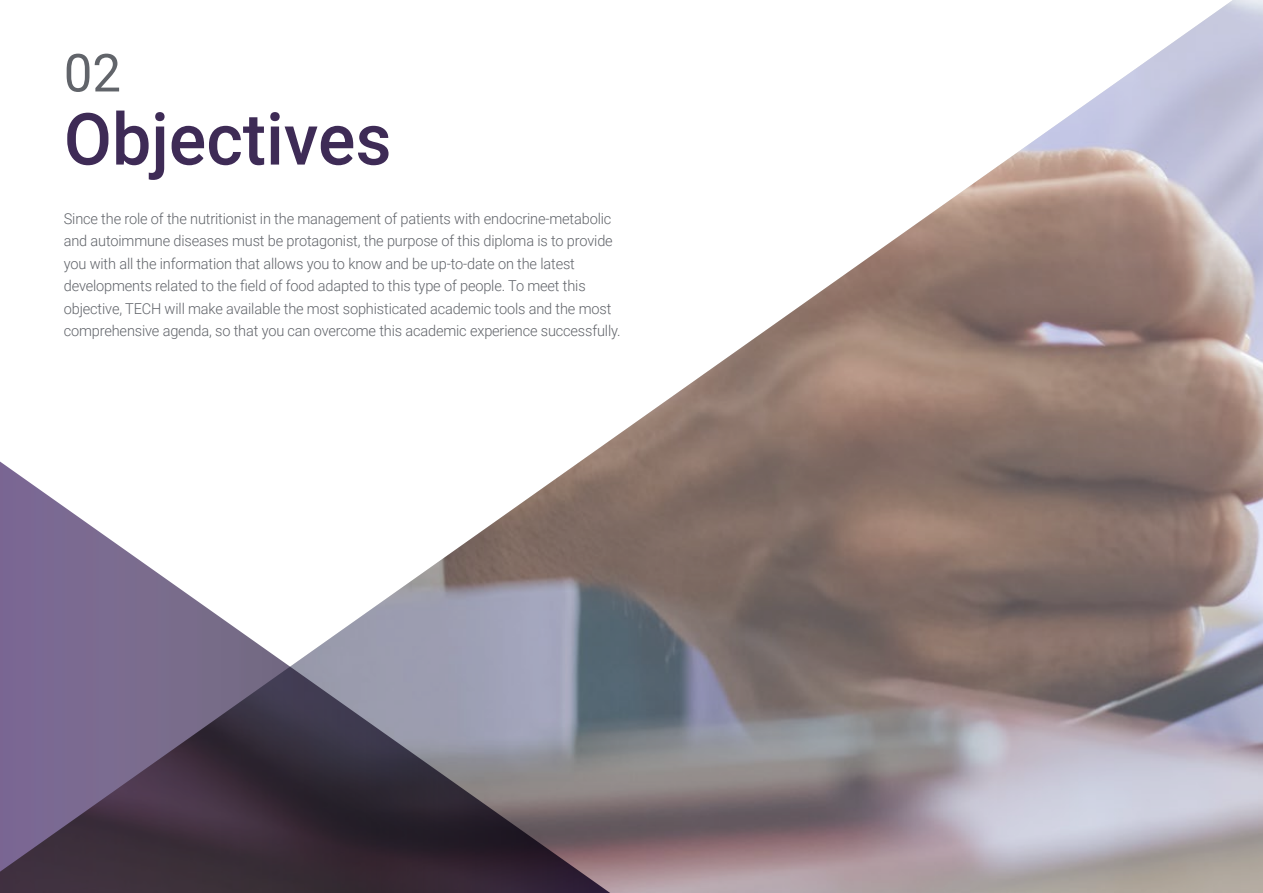
<style>
.page{position:relative;width:1263px;height:893px;background:#fff}
.page>*{position:absolute;margin:0;border:0;box-sizing:border-box;transform-origin:0 0}
.t1{font:500 72px "Roboto";color:#3e2b56}
.t2{font:52.5px "Roboto";color:#61646a}
.t3{font:300 15px/22.5px "Roboto";letter-spacing:-.01em;color:#61646a}
</style>
<div class="page">
<img style="left:602px;top:0;width:661px;height:893px">
<svg style="left:0;top:446px;width:640px;height:447px"></svg>
<h2 class="t2" style="left:64px;top:36px;width:59px">02</h2>
<h1 class="t1" style="left:64px;top:89px;width:329px">Objectives</h1>
<p class="t3" style="left:64px;top:207px;width:558px">Since the role of the nutritionist in the management of patients with endocrine-metabolic and autoimmune diseases must be protagonist, the purpose of this diploma is to provide you with all the information that allows you to know and be up-to-date on the latest developments related to the field of food adapted to this type of people. To meet this objective, TECH will make available the most sophisticated academic tools and the most comprehensive agenda, so that you can overcome this academic experience successfully.</p>
</div>
